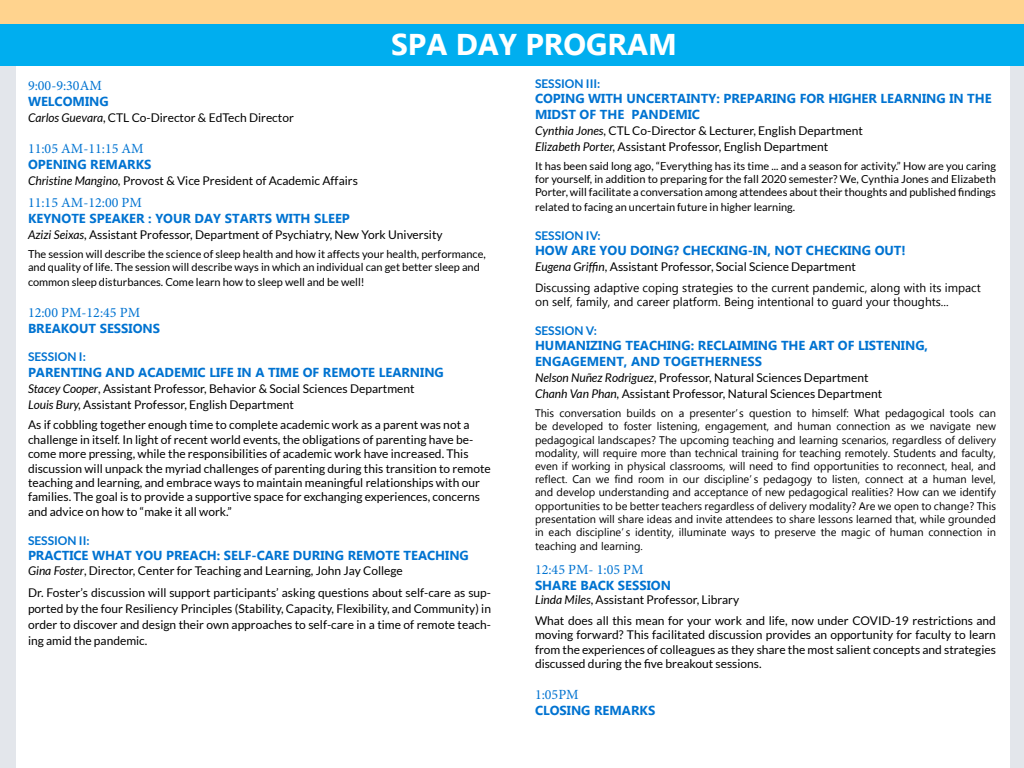
<style>
.page{position:relative;width:1024px;height:768px;background:#e3e6eb}
.page>*{position:absolute;margin:0;border:0;box-sizing:border-box;transform-origin:0 0}
.t1{font:700 30px "Microsoft Tai Le";color:#fff}
.t2{font:14px "Minion Pro";color:#0073d1}
.t3{font:700 13px/15.6px "Microsoft Tai Le";color:#0073d1}
.t4{font:12px/14.4px "Lato";color:#000}
.t5{font:12px/14.4px "Microsoft Tai Le";color:#000}
.t6{font:700 12px "Lato";color:#0073d1}
.t7{font:11px/13.2px "Microsoft Tai Le";color:#000;text-align:justify}
.t8{font:11px/13.2px "Lato";color:#000}
.s1{font-style:italic}
</style>
<div class="page">
<div style="left:16px;top:0;width:994px;height:768px;background:#fff"></div>
<div style="left:0;top:24px;width:1024px;height:42px;background:#00aeef"></div>
<div style="left:0;top:0;width:1024px;height:24px;background:#ffd38e"></div>
<p class="t1" style="left:391px;top:28px;width:287px">SPA DAY PROGRAM</p>
<p class="t2" style="left:28px;top:76px;width:75px">9:00-9:30AM</p>
<p class="t3" style="left:28px;top:94px;width:82px">WELCOMING</p>
<p class="t4" style="left:28px;top:110px;width:267px"><span class="s1">Carlos Guevara</span>, CTL Co-Director &amp; EdTech Director</p>
<p class="t2" style="left:28px;top:139px;width:117px">11:05 AM-11:15 AM</p>
<p class="t3" style="left:28px;top:157px;width:125px">OPENING REMARKS</p>
<p class="t4" style="left:28px;top:173px;width:331px"><span class="s1">Christine Mangino,</span> Provost &amp; Vice President of Academic Affairs</p>
<p class="t2" style="left:28px;top:194px;width:115px">11:15 AM-12:00 PM</p>
<p class="t3" style="left:28px;top:211px;width:323px">KEYNOTE SPEAKER : YOUR DAY STARTS WITH SLEEP</p>
<p class="t4" style="left:28px;top:227px;width:416px"><span class="s1">Azizi Seixas</span>, Assistant Professor, Department of Psychiatry, New York University</p>
<p class="t8" style="left:28px;top:248px;width:459px">The session will describe the science of sleep health and how it affects your health, performance, and quality of life. The session will describe ways in which an individual can get better sleep and</p>
<p class="t8" style="left:28px;top:275px;width:338px">common sleep disturbances. Come learn how to sleep well and be well!</p>
<p class="t2" style="left:28px;top:303px;width:114px">12:00 PM-12:45 PM</p>
<p class="t3" style="left:28px;top:321px;width:134px">BREAKOUT SESSIONS</p>
<p class="t6" style="left:28px;top:350px;width:59px">SESSION I:</p>
<p class="t3" style="left:28px;top:365px;width:417px">PARENTING AND ACADEMIC LIFE IN A TIME OF REMOTE LEARNING</p>
<p class="t4" style="left:28px;top:381px;width:388px"><span class="s1">Stacey Cooper</span>, Assistant Professor, Behavior &amp; Social Sciences Department</p>
<p class="t4" style="left:28px;top:394px;width:443px;line-height:20.4px"><span class="s1">Louis Bury,</span> Assistant Professor, English Department<br>As if cobbling together enough time to complete academic work as a parent was not a</p>
<p class="t4" style="left:28px;top:432px;width:464px">challenge in itself. In light of recent world events, the obligations of parenting have be&shy;come more pressing, while the responsibilities of academic work have increased. This discussion will unpack the myriad challenges of parenting during this transition to remote teaching and learning, and embrace ways to maintain meaningful relationships with our families. The goal is to provide a supportive space for exchanging experiences, concerns and advice on how to “make it all work.”</p>
<p class="t6" style="left:28px;top:533px;width:63px">SESSION II:</p>
<p class="t3" style="left:28px;top:549px;width:442px">PRACTICE WHAT YOU PREACH: SELF-CARE DURING REMOTE TEACHING</p>
<p class="t4" style="left:28px;top:563px;width:376px"><span class="s1">Gina Foster</span>, Director, Center for Teaching and Learning, John Jay College</p>
<p class="t4" style="left:28px;top:584px;width:465px;line-height:16px;text-align:justify">Dr. Foster’s discussion will support participants’ asking questions about self-care as sup&shy;ported by the four Resiliency Principles (Stability, Capacity, Flexibility, and Community) in order to discover and design their own approaches to self-care in a time of remote teach&shy;ing amid the pandemic.</p>
<p class="t6" style="left:535px;top:76px;width:67px">SESSION III:</p>
<p class="t3" style="left:535px;top:92px;width:458px">COPING WITH UNCERTAINTY: PREPARING FOR HIGHER LEARNING IN THE<br>MIDST OF THE PANDEMIC</p>
<p class="t4" style="left:535px;top:123px;width:329px"><span class="s1">Cynthia Jones</span>, CTL Co-Director &amp; Lecturer, English Department</p>
<p class="t4" style="left:535px;top:139px;width:295px"><span class="s1">Elizabeth Porter,</span> Assistant Professor, English Department</p>
<p class="t8" style="left:535px;top:159px;width:463px;text-align:justify">It has been said long ago, “Everything has its time ... and a season for activity.” How are you caring for yourself, in addition to preparing for the fall 2020 semester? We, Cynthia Jones and Elizabeth Porter, will facilitate a conversation among attendees about their thoughts and published findings</p>
<p class="t8" style="left:535px;top:200px;width:262px">related to facing an uncertain future in higher learning.</p>
<p class="t6" style="left:535px;top:228px;width:67px">SESSION IV:</p>
<p class="t3" style="left:535px;top:244px;width:372px">HOW ARE YOU DOING? CHECKING-IN, NOT CHECKING OUT!</p>
<p class="t4" style="left:535px;top:260px;width:322px"><span class="s1">Eugena Griffin</span>, Assistant Professor, Social Science Department</p>
<p class="t5" style="left:535px;top:281px;width:447px">Discussing adaptive coping strategies to the current pandemic, along with its impact on self, family, and career platform. Being intentional to guard your thoughts...</p>
<p class="t6" style="left:535px;top:324px;width:64px">SESSION V:</p>
<p class="t3" style="left:535px;top:339px;width:395px">HUMANIZING TEACHING: RECLAIMING THE ART OF LISTENING,</p>
<p class="t3" style="left:535px;top:354px;width:229px">ENGAGEMENT, AND TOGETHERNESS</p>
<p class="t4" style="left:535px;top:370px;width:335px"><span class="s1">Nelson Nuñez Rodriguez</span>, Professor, Natural Sciences Department</p>
<p class="t4" style="left:535px;top:386px;width:349px"><span class="s1">Chanh Van Phan,</span> Assistant Professor, Natural Sciences Department</p>
<p class="t7" style="left:535px;top:407px;width:463px">This conversation builds on a presenter’s question to himself: What pedagogical tools can be developed to foster listening, engagement, and human connection as we navigate new pedagogical landscapes? The upcoming teaching and learning scenarios, regardless of delivery modality, will require more than technical training for teaching remotely. Students and faculty, even if working in physical classrooms, will need to find opportunities to reconnect, heal, and reflect. Can we find room in our discipline’s pedagogy to listen, connect at a human level, and develop understanding and acceptance of new pedagogical realities? How can we identify opportunities to be better teachers regardless of delivery modality? Are we open to change? This presentation will share ideas and invite attendees to share lessons learned that, while grounded in each discipline’s identity, illuminate ways to preserve the magic of human connection in</p>
<p class="t7" style="left:535px;top:541px;width:109px">teaching and learning.</p>
<p class="t2" style="left:535px;top:561px;width:110px">12:45 PM- 1:05 PM</p>
<p class="t3" style="left:535px;top:578px;width:138px">SHARE BACK SESSION</p>
<p class="t4" style="left:535px;top:593px;width:206px"><span class="s1">Linda Miles</span>, Assistant Professor, Library</p>
<p class="t4" style="left:535px;top:613px;width:463px;text-align:justify">What does all this mean for your work and life, now under COVID-19 restrictions and moving forward? This facilitated discussion provides an opportunity for faculty to learn from the experiences of colleagues as they share the most salient concepts and strategies discussed during the five breakout sessions.</p>
<p class="t2" style="left:535px;top:685px;width:45px">1:05PM</p>
<p class="t3" style="left:535px;top:703px;width:122px">CLOSING REMARKS</p>
</div>
